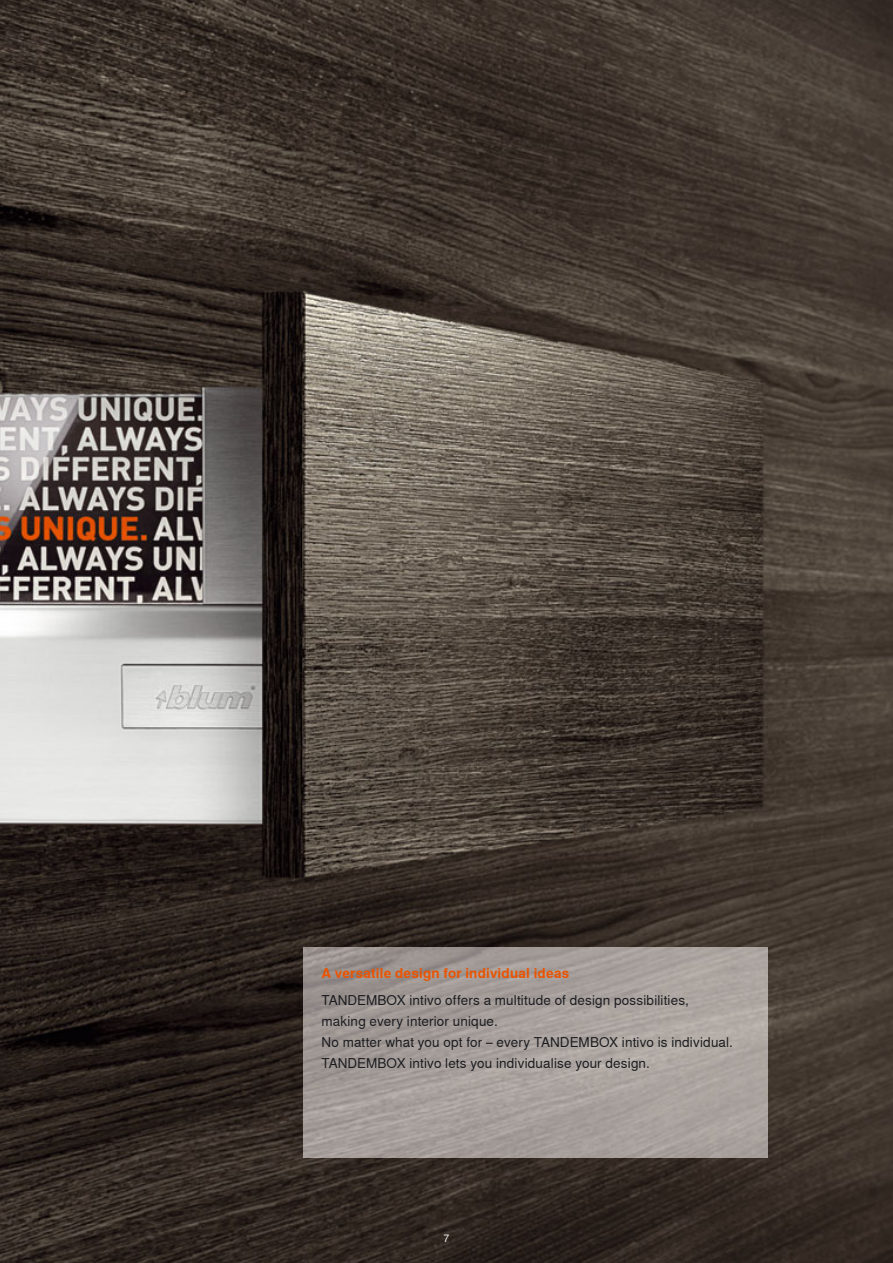
<style>
.page{position:relative;width:893px;height:1263px;background:#fff}
.page>*{position:absolute;margin:0;border:0;box-sizing:border-box;transform-origin:0 0}
.t1{font:13.5px/21px "Nimbus Sans Global";letter-spacing:.01em;color:#1b1c20}
.t2{font:700 13.5px "Nimbus Sans Global";letter-spacing:.015em;color:#ea5300}
.t3{font:10.5px "Nimbus Sans Global";color:#fff}
</style>
<div class="page">
<img style="left:0;top:0;width:893px;height:1263px">
<img style="left:304px;top:947px;width:464px;height:211px">
<p class="t2" style="left:321px;top:965px;width:249px">A versatile design for individual ideas</p>
<p class="t1" style="left:321px;top:989px;width:413px">TANDEMBOX intivo offers a multitude of design possibilities, making every interior unique.<br>No matter what you opt for – every TANDEMBOX intivo is individual.<br>TANDEMBOX intivo lets you individualise your design.</p>
<p class="t3" style="left:444px;top:1232px;width:7px">7</p>
</div>
